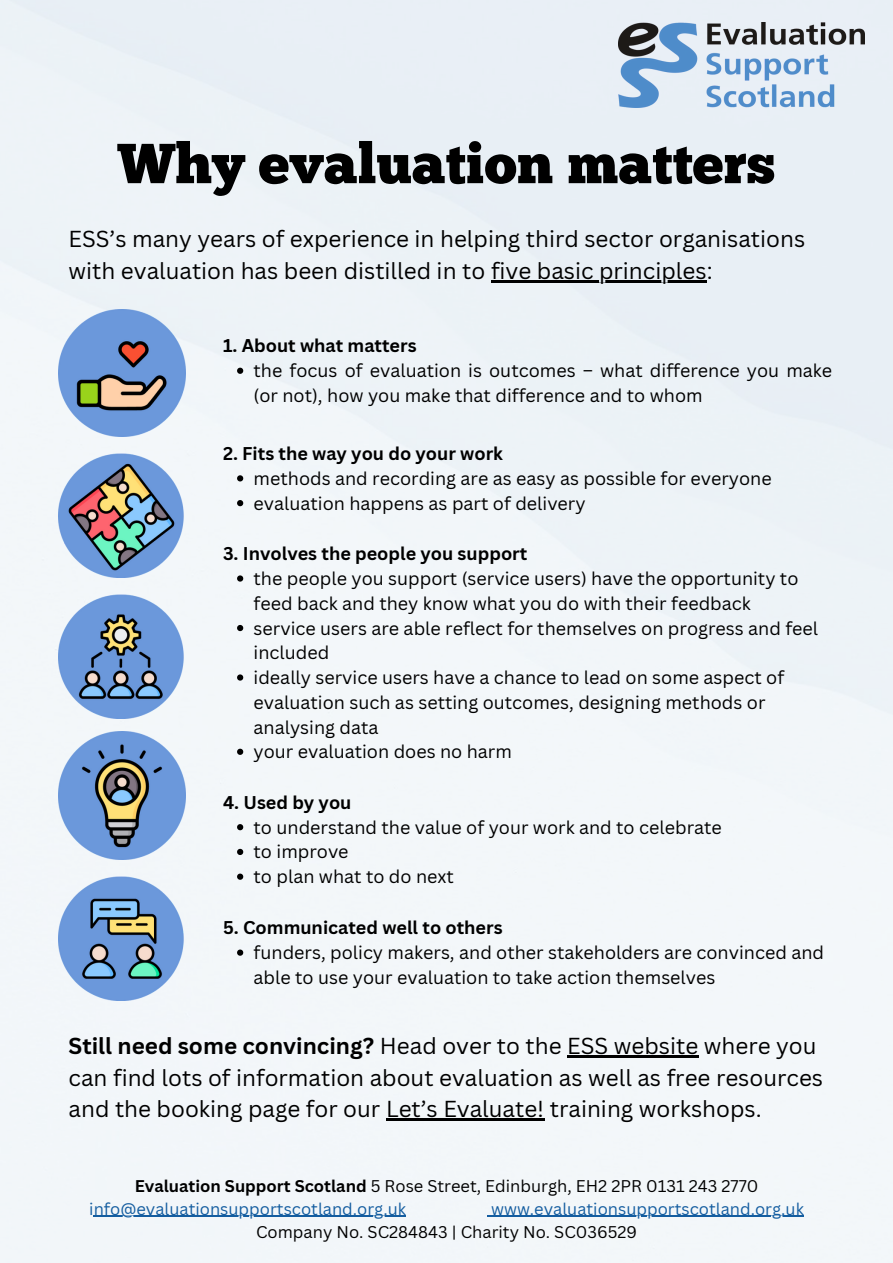
<style>
.page{position:relative;width:893px;height:1263px;background:#fff}
.page>*{position:absolute;margin:0;border:0;box-sizing:border-box;transform-origin:0 0}
.t1{font:56.25px "Chunk Five";color:#000}
.t2{font:22.5px/31.5px "Canva Sans";color:#000}
.t3{font:18px/24.8px "Canva Sans";color:#000}
.t4{font:700 18px "Canva Sans";color:#000}
.t5{font:16.5px "Canva Sans";color:#000}
.t6{font:16.5px "Canva Sans";color:#145da0}
.s1{font-weight:700}
</style>
<div class="page">
<img style="left:0;top:0;width:893px;height:1263px">
<img style="left:619px;top:23px;width:245px;height:84px">
<img style="left:58px;top:309px;width:128px;height:128px">
<img style="left:58px;top:591px;width:128px;height:127px">
<img style="left:58px;top:450px;width:128px;height:128px">
<img style="left:58px;top:873px;width:128px;height:127px">
<img style="left:58px;top:732px;width:128px;height:127px">
<hr style="left:491px;top:280px;width:215px;height:2px;background:#000">
<hr style="left:94px;top:1216px;width:312px;height:1px;background:#145da0">
<hr style="left:491px;top:1216px;width:313px;height:1px;background:#145da0">
<hr style="left:567px;top:1055px;width:131px;height:3px;background:#000">
<hr style="left:386px;top:1118px;width:158px;height:3px;background:#000">
<svg style="left:237px;top:368px;width:6px;height:6px"></svg>
<svg style="left:237px;top:475px;width:6px;height:6px"></svg>
<svg style="left:237px;top:500px;width:6px;height:6px"></svg>
<svg style="left:237px;top:575px;width:6px;height:7px"></svg>
<svg style="left:237px;top:625px;width:6px;height:6px"></svg>
<svg style="left:237px;top:674px;width:6px;height:7px"></svg>
<svg style="left:237px;top:749px;width:6px;height:6px"></svg>
<svg style="left:237px;top:824px;width:6px;height:6px"></svg>
<svg style="left:237px;top:849px;width:6px;height:6px"></svg>
<svg style="left:237px;top:873px;width:6px;height:7px"></svg>
<svg style="left:237px;top:949px;width:6px;height:7px"></svg>
<p class="t1" style="left:118px;top:141px;width:659px">Why evaluation matters</p>
<p class="t2" style="left:69px;top:223px;width:738px">ESS’s many years of experience in helping third sector organisations with evaluation has been distilled in to five basic principles:</p>
<p class="t4" style="left:223px;top:333px;width:195px">1. About what matters</p>
<p class="t3" style="left:254px;top:358px;width:580px">the focus of evaluation is outcomes – what difference you make (or not), how you make that difference and to whom</p>
<p class="t4" style="left:223px;top:441px;width:281px">2. Fits the way you do your work</p>
<p class="t3" style="left:254px;top:465px;width:520px">methods and recording are as easy as possible for everyone</p>
<p class="t3" style="left:254px;top:490px;width:333px">evaluation happens as part of delivery</p>
<p class="t4" style="left:223px;top:541px;width:306px">3. Involves the people you support</p>
<p class="t3" style="left:254px;top:566px;width:546px">the people you support (service users) have the opportunity to feed back and they know what you do with their feedback</p>
<p class="t3" style="left:254px;top:615px;width:566px">service users are able reflect for themselves on progress and feel included</p>
<p class="t3" style="left:254px;top:665px;width:532px">ideally service users have a chance to lead on some aspect of evaluation such as setting outcomes, designing methods or analysing data</p>
<p class="t3" style="left:254px;top:739px;width:260px">your evaluation does no harm</p>
<p class="t4" style="left:223px;top:790px;width:130px">4. Used by you</p>
<p class="t3" style="left:254px;top:814px;width:470px">to understand the value of your work and to celebrate</p>
<p class="t3" style="left:254px;top:839px;width:96px">to improve</p>
<p class="t3" style="left:254px;top:864px;width:202px">to plan what to do next</p>
<p class="t4" style="left:223px;top:915px;width:281px">5. Communicated well to others</p>
<p class="t3" style="left:254px;top:940px;width:572px">funders, policy makers, and other stakeholders are convinced and able to use your evaluation to take action themselves</p>
<p class="t2" style="left:69px;top:1030px;width:756px"><span class="s1">Still need some convincing?</span> Head over to the ESS website where you can find lots of information about evaluation as well as free resources and the booking page for our Let’s Evaluate! training workshops.</p>
<p class="t5" style="left:135px;top:1174px;width:625px"><span class="s1">Evaluation Support Scotland</span> 5 Rose Street, Edinburgh, EH2 2PR 0131 243 2770</p>
<p class="t6" style="left:89px;top:1197px;width:318px">info@evaluationsupportscotland.org.uk</p>
<p class="t6" style="left:491px;top:1197px;width:314px">www.evaluationsupportscotland.org.uk</p>
<p class="t5" style="left:256px;top:1220px;width:382px">Company No. SC284843 | Charity No. SC036529</p>
</div>
